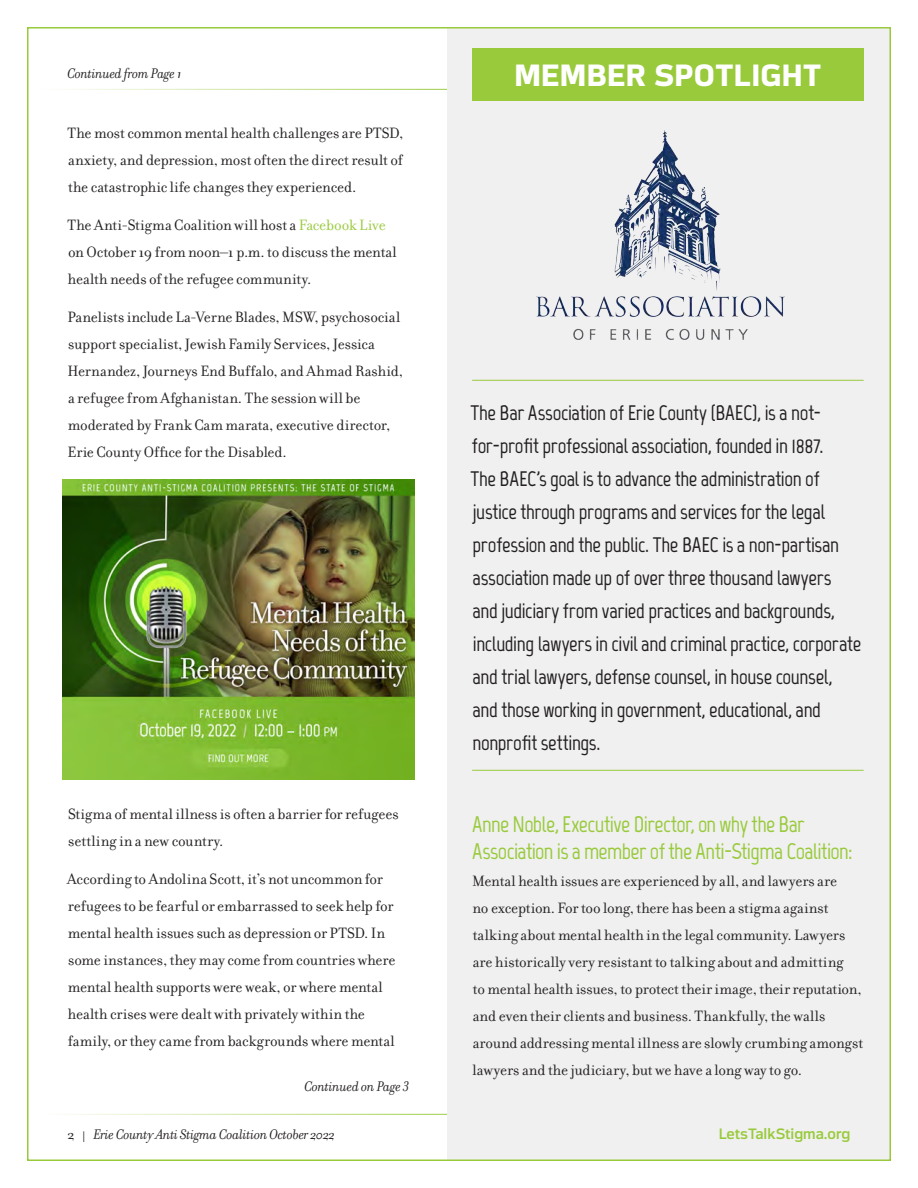
<style>
.page{position:relative;width:918px;height:1188px;background:#fff}
.page>*{position:absolute;margin:0;border:0;box-sizing:border-box;transform-origin:0 0}
.t1{font:700 30.6px "Endzone Sans";letter-spacing:.01em;color:#fff}
.t2{font:700 22.5px/27px "Marvel";letter-spacing:-.025em;color:#99ca3b}
.t3{font:700 21px/33px "Marvel";letter-spacing:-.015em;color:#231f20}
.t4{font:16.2px/27px "Filosofia";letter-spacing:-.005em;color:#231f20}
.t5{font:italic 15px "Filosofia";letter-spacing:-.02em;color:#231f20}
.t6{font:500 15px "Endzone Sans";color:#99ca3b}
.s1{color:#99ca3b}
.s2{font-style:normal}
</style>
<div class="page">
<hr style="left:27px;top:89px;width:864px;height:1px;background:#99ca3b">
<hr style="left:27px;top:1114px;width:864px;height:1px;background:#99ca3b">
<div style="left:447px;top:27px;width:444px;height:1134px;background:#f0f0f1"></div>
<hr style="left:472px;top:380px;width:392px;height:1px;background:#99ca3b">
<hr style="left:472px;top:770px;width:392px;height:1px;background:#99ca3b">
<img style="left:536px;top:130px;width:248px;height:209px">
<div style="left:472px;top:48px;width:392px;height:52px;background:#99ca3b"></div>
<img style="left:62px;top:480px;width:353px;height:300px">
<p class="t5" style="left:68px;top:66px;width:116px">Continued from Page 1</p>
<p class="t4" style="left:68px;top:120px;width:337px;text-align:justify">The most common mental health challenges are PTSD, anxiety, and depression, most often the direct result of the catastrophic life changes they experienced.</p>
<p class="t4" style="left:68px;top:212px;width:331px">The Anti-Stigma Coalition will host a <span class="s1">Facebook Live </span>on October 19 from noon–1 p.m. to discuss the mental health needs of the refugee community.</p>
<p class="t4" style="left:67px;top:304px;width:337px">Panelists include La-Verne Blades, MSW, psychosocial support specialist, Jewish Family Services, Jessica Hernandez, Journeys End Buffalo, and Ahmad Rashid, a refugee from Afghanistan. The session will be moderated by Frank Cam marata, executive director, Erie County Office for the Disabled.</p>
<p class="t4" style="left:68px;top:801px;width:332px">Stigma of mental illness is often a barrier for refugees settling in a new country.</p>
<p class="t4" style="left:67px;top:865px;width:330px">According to Andolina Scott, it’s not uncommon for refugees to be fearful or embarrassed to seek help for mental health issues such as depression or PTSD. In some instances, they may come from countries where mental health supports were weak, or where mental health crises were dealt with privately within the family, or they came from backgrounds where mental</p>
<p class="t5" style="left:305px;top:1078px;width:106px">Continued on Page 3</p>
<p class="t5" style="left:68px;top:1126px;width:269px"><span class="s2">2 |</span> Erie County Anti Stigma Coalition October 2022</p>
<h1 class="t1" style="left:514px;top:58px;width:308px">MEMBER SPOTLIGHT</h1>
<p class="t3" style="left:470px;top:396px;width:392px">The Bar Association of Erie County (BAEC), is a not&shy;for-profit professional association, founded in 1887.<br>The BAEC's goal is to advance the administration of justice through programs and services for the legal profession and the public. The BAEC is a non-partisan association made up of over three thousand lawyers<br>and judiciary from varied practices and backgrounds, including lawyers in civil and criminal practice, corporate and trial lawyers, defense counsel, in house counsel,<br>and those working in government, educational, and nonprofit settings.</p>
<h2 class="t2" style="left:472px;top:811px;width:382px">Anne Noble, Executive Director, on why the Bar<br>Association is a member of the Anti-Stigma Coalition:</h2>
<p class="t4" style="left:472px;top:868px;width:393px">Mental health issues are experienced by all, and lawyers are<br>no exception. For too long, there has been a stigma against talking about mental health in the legal community. Lawyers are historically very resistant to talking about and admitting<br>to mental health issues, to protect their image, their reputation, and even their clients and business. Thankfully, the walls around addressing mental illness are slowly crumbing amongst lawyers and the judiciary, but we have a long way to go.</p>
<p class="t6" style="left:719px;top:1126px;width:133px">LetsTalkStigma.org</p>
</div>
